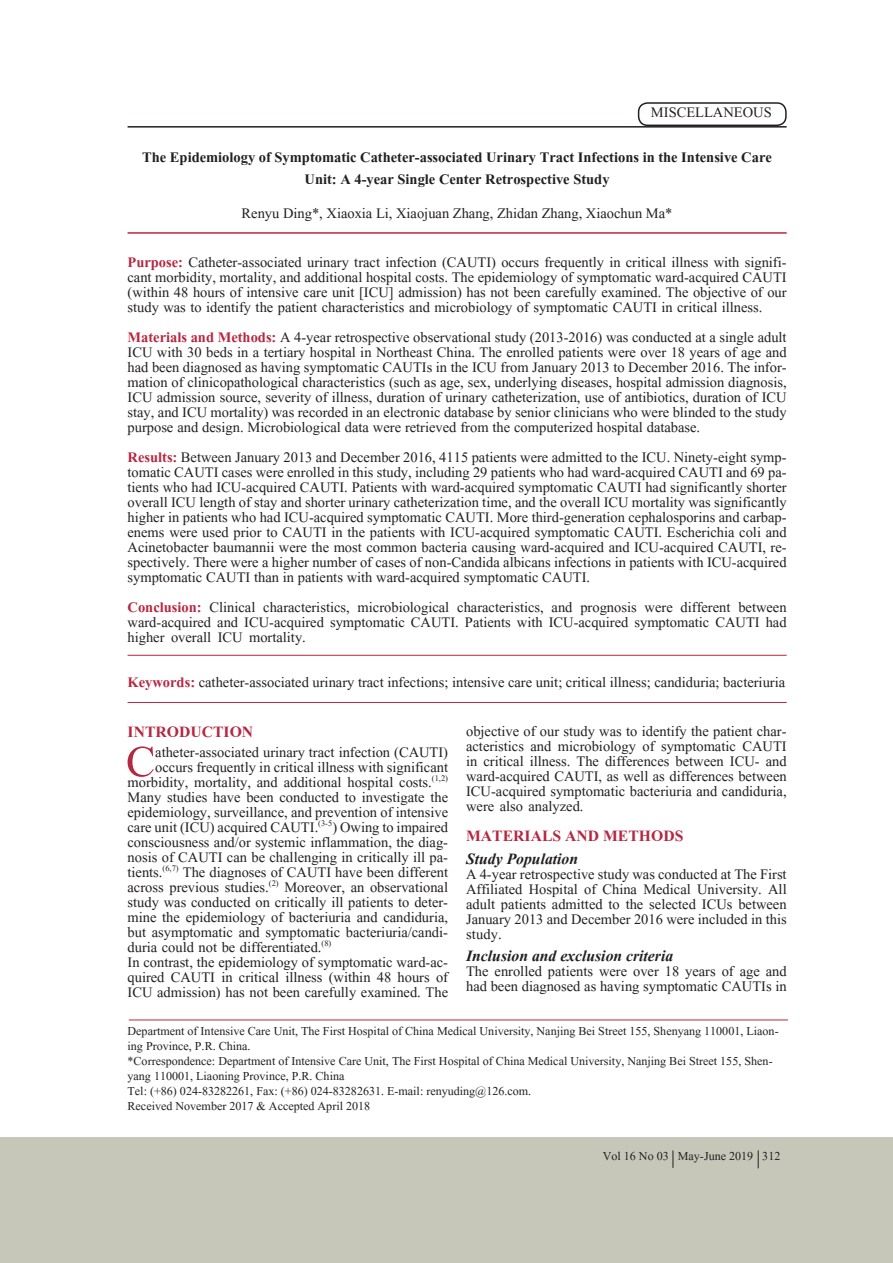
<style>
.page{position:relative;width:893px;height:1263px;background:#fff}
.page>*{position:absolute;margin:0;border:0;box-sizing:border-box;transform-origin:0 0}
.t1{font:54.6px "Aparajita";color:#b62841}
.t2{font:italic 700 19.5px "Aparajita";color:#231f20}
.t3{font:700 19.5px "Aparajita";color:#b62841}
.t4{font:18px/15px "Aparajita";color:#231f20;text-align:justify}
.t5{font:700 18px/21.6px "Aparajita";color:#231f20;text-align:center}
.t6{font:15px/15px "Aparajita";color:#231f20}
.s1{font-weight:700;color:#b62841}
</style>
<div class="page">
<div style="left:0;top:1137px;width:893px;height:126px;background:#c7c7b9"></div>
<svg style="left:673px;top:1150px;width:1px;height:18px"></svg>
<svg style="left:758px;top:1150px;width:1px;height:18px"></svg>
<hr style="left:128px;top:126px;width:659px;height:2px;background:#231f20">
<div style="left:638px;top:102px;width:149px;height:24px;border:2px solid #231f20;border-radius:9px"></div>
<hr style="left:128px;top:232px;width:659px;height:2px;background:#b62841">
<hr style="left:128px;top:655px;width:659px;height:1px;background:#b62841">
<hr style="left:128px;top:702px;width:659px;height:1px;background:#b62841">
<hr style="left:129px;top:1019px;width:659px;height:1px;background:#b62841">
<p class="t4" style="left:651px;top:106px;width:122px">MISCELLANEOUS</p>
<p class="t5" style="left:142px;top:148px;width:631px">The Epidemiology of Symptomatic Catheter-associated Urinary Tract Infections in the Intensive Care<br>Unit: A 4-year Single Center Retrospective Study</p>
<p class="t4" style="left:242px;top:207px;width:432px">Renyu Ding*, Xiaoxia Li, Xiaojuan Zhang, Zhidan Zhang, Xiaochun Ma*</p>
<p class="t4" style="left:128px;top:257px;width:661px"><span class="s1">Purpose:</span> Catheter-associated urinary tract infection (CAUTI) occurs frequently in critical illness with signifi&shy;cant morbidity, mortality, and additional hospital costs. The epidemiology of symptomatic ward-acquired CAUTI (within 48 hours of intensive care unit [ICU] admission) has not been carefully examined. The objective of our study was to identify the patient characteristics and microbiology of symptomatic CAUTI in critical illness.</p>
<p class="t4" style="left:128px;top:332px;width:661px"><span class="s1">Materials and Methods:</span> A 4-year retrospective observational study (2013-2016) was conducted at a single adult ICU with 30 beds in a tertiary hospital in Northeast China. The enrolled patients were over 18 years of age and had been diagnosed as having symptomatic CAUTIs in the ICU from January 2013 to December 2016. The infor&shy;mation of clinicopathological characteristics (such as age, sex, underlying diseases, hospital admission diagnosis, ICU admission source, severity of illness, duration of urinary catheterization, use of antibiotics, duration of ICU stay, and ICU mortality) was recorded in an electronic database by senior clinicians who were blinded to the study purpose and design. Microbiological data were retrieved from the computerized hospital database.</p>
<p class="t4" style="left:128px;top:452px;width:661px"><span class="s1">Results:</span> Between January 2013 and December 2016, 4115 patients were admitted to the ICU. Ninety-eight symp&shy;tomatic CAUTI cases were enrolled in this study, including 29 patients who had ward-acquired CAUTI and 69 pa&shy;tients who had ICU-acquired CAUTI. Patients with ward-acquired symptomatic CAUTI had significantly shorter overall ICU length of stay and shorter urinary catheterization time, and the overall ICU mortality was significantly higher in patients who had ICU-acquired symptomatic CAUTI. More third-generation cephalosporins and carbap&shy;enems were used prior to CAUTI in the patients with ICU-acquired symptomatic CAUTI. Escherichia coli and Acinetobacter baumannii were the most common bacteria causing ward-acquired and ICU-acquired CAUTI, re&shy;spectively. There were a higher number of cases of non-Candida albicans infections in patients with ICU-acquired symptomatic CAUTI than in patients with ward-acquired symptomatic CAUTI.</p>
<p class="t4" style="left:128px;top:602px;width:661px"><span class="s1">Conclusion:</span> Clinical characteristics, microbiological characteristics, and prognosis were different between ward-acquired and ICU-acquired symptomatic CAUTI. Patients with ICU-acquired symptomatic CAUTI had higher overall ICU mortality.</p>
<p class="t4" style="left:128px;top:677px;width:659px"><span class="s1">Keywords:</span> catheter-associated urinary tract infections; intensive care unit; critical illness; candiduria; bacteriuria</p>
<p class="t3" style="left:128px;top:723px;width:127px">INTRODUCTION</p>
<p class="t1" style="left:126px;top:735px;width:31px">C</p>
<p class="t4" style="left:155px;top:746px;width:294px">atheter-associated urinary tract infection (CAUTI)</p>
<p class="t4" style="left:466px;top:726px;width:322px">objective of our study was to identify the patient char&shy;acteristics and microbiology of symptomatic CAUTI in critical illness. The differences between ICU- and ward-acquired CAUTI, as well as differences between ICU-acquired symptomatic bacteriuria and candiduria, were also analyzed.</p>
<p class="t3" style="left:466px;top:827px;width:219px">MATERIALS AND METHODS</p>
<p class="t2" style="left:466px;top:849px;width:114px">Study Population</p>
<p class="t4" style="left:466px;top:868px;width:322px">A 4-year retrospective study was conducted at The First Affiliated Hospital of China Medical University. All adult patients admitted to the selected ICUs between January 2013 and December 2016 were included in this study.</p>
<p class="t2" style="left:466px;top:947px;width:209px">Inclusion and exclusion criteria</p>
<p class="t4" style="left:466px;top:966px;width:322px">The enrolled patients were over 18 years of age and had been diagnosed as having symptomatic CAUTIs in</p>
<p class="t4" style="left:155px;top:761px;width:294px">occurs frequently in critical illness with significant</p>
<p class="t4" style="left:128px;top:776px;width:322px">morbidity, mortality, and additional hospital costs.<sup>(1,2)</sup></p>
<p class="t4" style="left:128px;top:791px;width:322px">Many studies have been conducted to investigate the</p>
<p class="t4" style="left:128px;top:806px;width:322px">epidemiology, surveillance, and prevention of intensive</p>
<p class="t4" style="left:128px;top:821px;width:322px">care unit (ICU) acquired CAUTI.<sup>(3-5</sup>) Owing to impaired</p>
<p class="t4" style="left:128px;top:836px;width:322px">consciousness and/or systemic inflammation, the diag-</p>
<p class="t4" style="left:128px;top:851px;width:322px">nosis of CAUTI can be challenging in critically ill pa-</p>
<p class="t4" style="left:128px;top:866px;width:322px">tients.<sup>(6,7)</sup> The diagnoses of CAUTI have been different</p>
<p class="t4" style="left:128px;top:881px;width:322px">across previous studies.<sup>(2)</sup> Moreover, an observational</p>
<p class="t4" style="left:128px;top:896px;width:322px">study was conducted on critically ill patients to deter-</p>
<p class="t4" style="left:128px;top:911px;width:322px">mine the epidemiology of bacteriuria and candiduria,</p>
<p class="t4" style="left:128px;top:926px;width:322px">but asymptomatic and symptomatic bacteriuria/candi-</p>
<p class="t4" style="left:128px;top:941px;width:205px">duria could not be differentiated.<sup>(8)</sup></p>
<p class="t4" style="left:128px;top:956px;width:322px">In contrast, the epidemiology of symptomatic ward-ac&shy;quired CAUTI in critical illness (within 48 hours of ICU admission) has not been carefully examined. The</p>
<p class="t6" style="left:128px;top:1025px;width:653px">Department of Intensive Care Unit, The First Hospital of China Medical University, Nanjing Bei Street 155, Shenyang 110001, Liaon&shy;ing Province, P.R. China.</p>
<p class="t6" style="left:128px;top:1055px;width:647px">*Correspondence: Department of Intensive Care Unit, The First Hospital of China Medical University, Nanjing Bei Street 155, Shen&shy;yang 110001, Liaoning Province, P.R. China</p>
<p class="t6" style="left:128px;top:1085px;width:405px">Tel: (+86) 024-83282261, Fax: (+86) 024-83282631. E-mail: renyuding@126.com.</p>
<p class="t6" style="left:128px;top:1100px;width:244px">Received November 2017 &amp; Accepted April 2018</p>
<p class="t6" style="left:603px;top:1149px;width:179px">Vol 16 No 03 May-June 2019 312</p>
</div>
